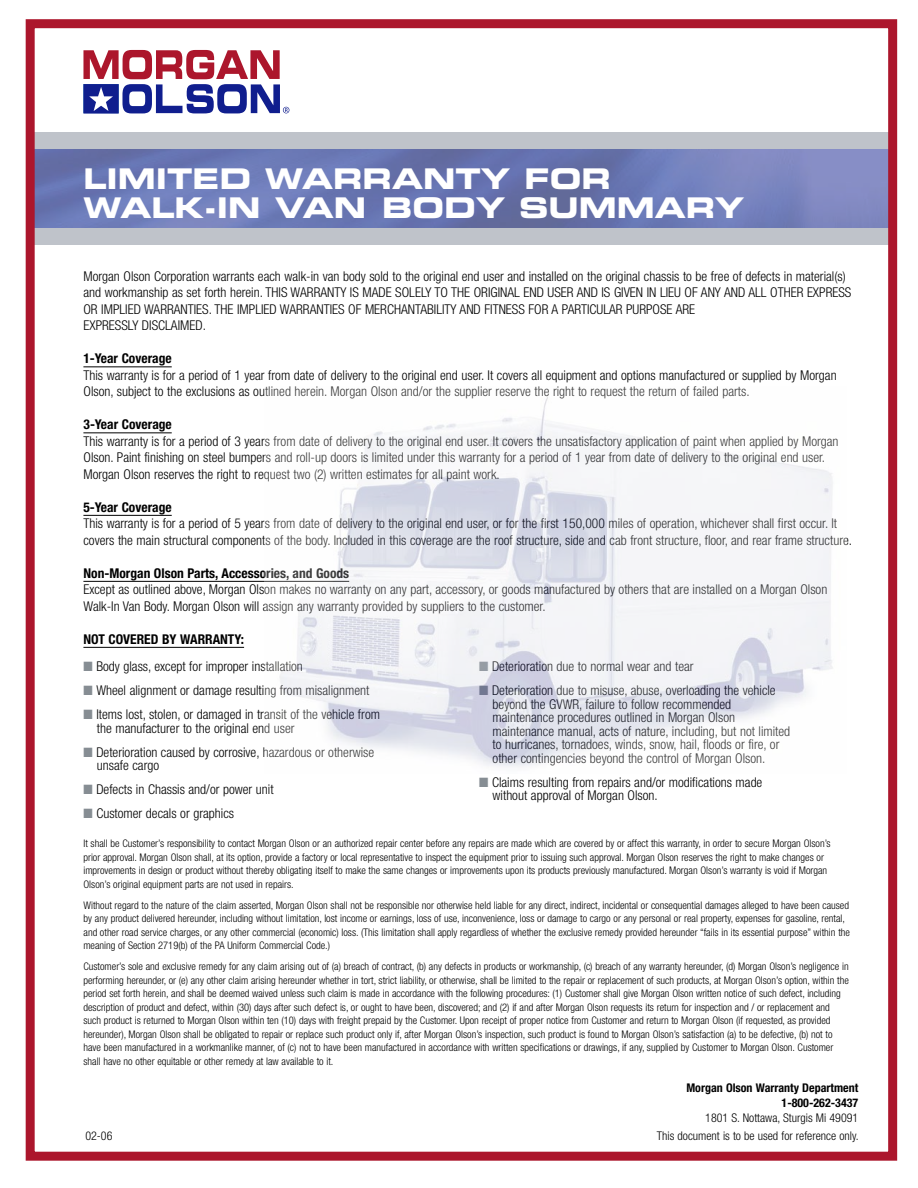
<style>
.page{position:relative;width:918px;height:1188px;background:#fff}
.page>*{position:absolute;margin:0;border:0;box-sizing:border-box;transform-origin:0 0}
.t1{font:28.5px/28.5px "Eurostile Bold Extended Two";color:#fff}
.t2{font:300 condensed 13.5px/16.5px "Helvetica Neue";color:#000}
.t3{font:700 condensed 13.5px "Helvetica Neue";color:#000}
.t4{font:300 condensed 12px "Helvetica Neue";color:#000}
.t5{font:700 condensed 12px/15px "Helvetica Neue";color:#000;text-align:right}
.t6{font:300 condensed 10.5px/13.5px "Helvetica Neue";color:#000}
.s1{color:#868d93}
</style>
<div class="page">
<div style="left:83px;top:84px;width:36px;height:30px;background:#6e7bbc"></div>
<svg style="left:83px;top:50px;width:206px;height:63px"></svg>
<svg style="left:36px;top:149px;width:851px;height:80px;background:#6e7ab4"></svg>
<div style="left:29px;top:133px;width:864px;height:16px;background:#bfc3ca"></div>
<div style="left:29px;top:229px;width:864px;height:16px;background:#bfc3ca"></div>
<hr style="left:83px;top:366px;width:89px;height:1px;background:#000">
<hr style="left:83px;top:432px;width:89px;height:1px;background:#000">
<hr style="left:83px;top:515px;width:89px;height:1px;background:#000">
<hr style="left:83px;top:581px;width:266px;height:1px;background:#000">
<hr style="left:83px;top:647px;width:161px;height:1px;background:#000">
<div style="left:26px;top:19px;width:871px;height:1142px;border:9px solid #ac162c"></div>
<img style="left:265px;top:396px;width:568px;height:371px">
<h1 class="t1" style="left:83px;top:164px;width:663px">LIMITED WARRANTY FOR<br>WALK-IN VAN BODY SUMMARY</h1>
<p class="t2" style="left:83px;top:268px;width:769px">Morgan Olson Corporation warrants each walk-in van body sold to the original end user and installed on the original chassis to be free of defects in material(s) and workmanship as set forth herein. THIS WARRANTY IS MADE SOLELY TO THE ORIGINAL END USER AND IS GIVEN IN LIEU OF ANY AND ALL OTHER EXPRESS OR IMPLIED WARRANTIES. THE IMPLIED WARRANTIES OF MERCHANTABILITY AND FITNESS FOR A PARTICULAR PURPOSE ARE<br>EXPRESSLY DISCLAIMED.</p>
<p class="t3" style="left:83px;top:350px;width:90px">1-Year Coverage</p>
<p class="t2" style="left:83px;top:367px;width:755px">This warranty is for a period of 1 year from date of delivery to the original end user. It covers all equipment and options manufactured or supplied by Morgan<br>Olson, subject to the exclusions as outlined herein. Morgan Olson and/or the supplier reserve the right to request the return of failed parts.</p>
<p class="t3" style="left:84px;top:416px;width:90px">3-Year Coverage</p>
<p class="t2" style="left:83px;top:433px;width:757px">This warranty is for a period of 3 years from date of delivery to the original end user. It covers the unsatisfactory application of paint when applied by Morgan<br>Olson. Paint finishing on steel bumpers and roll-up doors is limited under this warranty for a period of 1 year from date of delivery to the original end user.<br>Morgan Olson reserves the right to request two (2) written estimates for all paint work.</p>
<p class="t3" style="left:83px;top:499px;width:90px">5-Year Coverage</p>
<p class="t2" style="left:83px;top:515px;width:770px">This warranty is for a period of 5 years from date of delivery to the original end user, or for the first 150,000 miles of operation, whichever shall first occur. It covers the main structural components of the body. Included in this coverage are the roof structure, side and cab front structure, floor, and rear frame structure.</p>
<p class="t3" style="left:83px;top:565px;width:267px">Non-Morgan Olson Parts, Accessories, and Goods</p>
<p class="t2" style="left:83px;top:581px;width:745px">Except as outlined above, Morgan Olson makes no warranty on any part, accessory, or goods manufactured by others that are installed on a Morgan Olson<br>Walk-In Van Body. Morgan Olson will assign any warranty provided by suppliers to the customer.</p>
<p class="t3" style="left:84px;top:631px;width:162px">NOT COVERED BY WARRANTY:</p>
<p class="t2" style="left:83px;top:658px;width:221px"><span class="s1">■</span> Body glass, except for improper installation</p>
<p class="t2" style="left:83px;top:682px;width:288px"><span class="s1">■</span> Wheel alignment or damage resulting from misalignment</p>
<p class="t2" style="left:97px;top:708px;width:285px;line-height:13.5px;text-indent:-14px"><span class="s1">■</span> Items lost, stolen, or damaged in transit of the vehicle from the manufacturer to the original end user</p>
<p class="t2" style="left:97px;top:745px;width:279px;line-height:13.5px;text-indent:-14px"><span class="s1">■</span> Deterioration caused by corrosive, hazardous or otherwise unsafe cargo</p>
<p class="t2" style="left:83px;top:781px;width:192px"><span class="s1">■</span> Defects in Chassis and/or power unit</p>
<p class="t2" style="left:83px;top:805px;width:152px"><span class="s1">■</span> Customer decals or graphics</p>
<p class="t2" style="left:479px;top:658px;width:216px"><span class="s1">■</span> Deterioration due to normal wear and tear</p>
<p class="t2" style="left:493px;top:684px;width:299px;line-height:13.5px;text-indent:-14px"><span class="s1">■</span> Deterioration due to misuse, abuse, overloading the vehicle beyond the GVWR, failure to follow recommended maintenance procedures outlined in Morgan Olson maintenance manual, acts of nature, including, but not limited to hurricanes, tornadoes, winds, snow, hail, floods or fire, or other contingencies beyond the control of Morgan Olson.</p>
<p class="t2" style="left:493px;top:775px;width:271px;line-height:13.5px;text-indent:-14px"><span class="s1">■</span> Claims resulting from repairs and/or modifications made without approval of Morgan Olson.</p>
<p class="t6" style="left:83px;top:837px;width:749px">It shall be Customer’s responsibility to contact Morgan Olson or an authorized repair center before any repairs are made which are covered by or affect this warranty, in order to secure Morgan Olson’s prior approval. Morgan Olson shall, at its option, provide a factory or local representative to inspect the equipment prior to issuing such approval. Morgan Olson reserves the right to make changes or improvements in design or product without thereby obligating itself to make the same changes or improvements upon its products previously manufactured. Morgan Olson’s warranty is void if Morgan Olson’s original equipment parts are not used in repairs.</p>
<p class="t6" style="left:83px;top:898px;width:768px">Without regard to the nature of the claim asserted, Morgan Olson shall not be responsible nor otherwise held liable for any direct, indirect, incidental or consequential damages alleged to have been caused by any product delivered hereunder, including without limitation, lost income or earnings, loss of use, inconvenience, loss or damage to cargo or any personal or real property, expenses for gasoline, rental, and other road service charges, or any other commercial (economic) loss. (This limitation shall apply regardless of whether the exclusive remedy provided hereunder “fails in its essential purpose” within the meaning of Section 2719(b) of the PA Uniform Commercial Code.)</p>
<p class="t6" style="left:83px;top:960px;width:767px">Customer’s sole and exclusive remedy for any claim arising out of (a) breach of contract, (b) any defects in products or workmanship, (c) breach of any warranty hereunder, (d) Morgan Olson’s negligence in performing hereunder, or (e) any other claim arising hereunder whether in tort, strict liability, or otherwise, shall be limited to the repair or replacement of such products, at Morgan Olson’s option, within the period set forth herein, and shall be deemed waived unless such claim is made in accordance with the following procedures: (1) Customer shall give Morgan Olson written notice of such defect, including description of product and defect, within (30) days after such defect is, or ought to have been, discovered; and (2) if and after Morgan Olson requests its return for inspection and / or replacement and such product is returned to Morgan Olson within ten (10) days with freight prepaid by the Customer. Upon receipt of proper notice from Customer and return to Morgan Olson (if requested, as provided hereunder), Morgan Olson shall be obligated to repair or replace such product only if, after Morgan Olson’s inspection, such product is found to Morgan Olson’s satisfaction (a) to be defective, (b) not to have been manufactured in a workmanlike manner, of (c) not to have been manufactured in accordance with written specifications or drawings, if any, supplied by Customer to Morgan Olson. Customer shall have no other equitable or other remedy at law available to it.</p>
<p class="t5" style="left:686px;top:1080px;width:173px">Morgan Olson Warranty Department<br>1-800-262-3437</p>
<p class="t4" style="left:705px;top:1111px;width:155px">1801 S. Nottawa, Sturgis Mi 49091</p>
<p class="t4" style="left:85px;top:1129px;width:29px">02-06</p>
<p class="t4" style="left:657px;top:1129px;width:203px">This document is to be used for reference only.</p>
</div>
